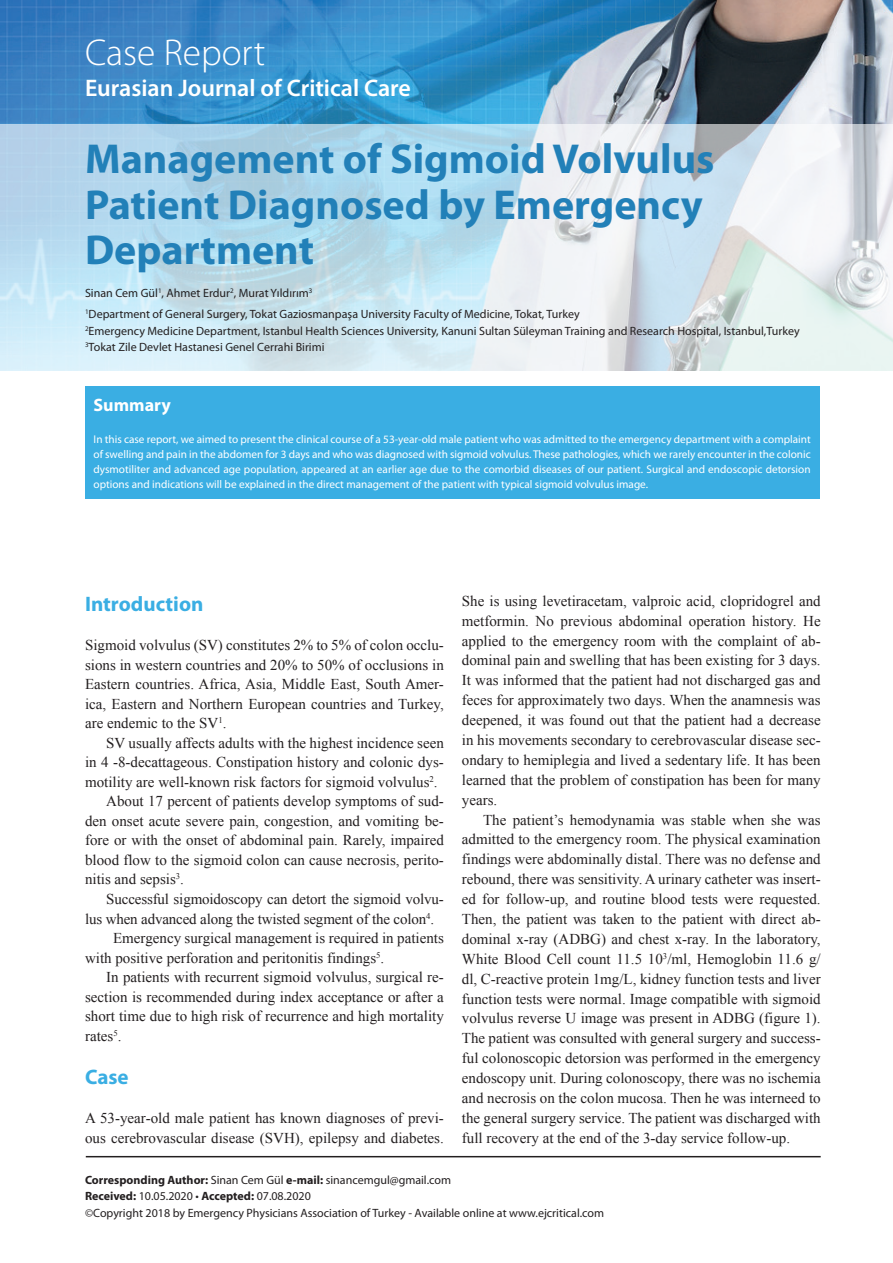
<style>
.page{position:relative;width:893px;height:1263px;background:#fff}
.page>*{position:absolute;margin:0;border:0;box-sizing:border-box;transform-origin:0 0}
.t1{font:700 42px/45.3px "Myriad Pro";color:#2280b8}
.t2{font:300 37.5px "Myriad Pro";color:#fff}
.t3{font:600 24px "Myriad Pro";color:#fff}
.t4{font:700 21px "Myriad Pro";color:#3aaee3}
.t5{font:700 18px "Myriad Pro";color:#fff}
.t6{font:15px/20px "Times New Roman";color:#231f20;text-align:justify}
.t7{font:12px "Myriad Pro";color:#231f20}
.t8{font:11.25px/15px "Myriad Pro";color:#fff;text-align:justify}
.s1{font-weight:700}
</style>
<div class="page">
<img style="left:0;top:0;width:893px;height:124px">
<hr style="left:86px;top:1156px;width:735px;height:1px;background:#231f20">
<div style="left:86px;top:386px;width:734px;height:113px;background:#3aaee3"></div>
<svg style="left:0;top:124px;width:893px;height:247px"></svg>
<p class="t2" style="left:85px;top:32px;width:182px">Case Report</p>
<p class="t3" style="left:85px;top:72px;width:327px">Eurasian Journal of Critical Care</p>
<p class="t1" style="left:85px;top:135px;width:631px">Management of Sigmoid Volvulus<br>Patient Diagnosed by Emergency<br>Department</p>
<p class="t7" style="left:85px;top:286px;width:229px">Sinan Cem Gül<sup>1</sup>, Ahmet Erdur<sup>2</sup>, Murat Yıldırım<sup>3</sup></p>
<p class="t7" style="left:85px;top:307px;width:496px"><sup>1</sup>Department of General Surgery, Tokat Gaziosmanpaşa University Faculty of Medicine, Tokat, Turkey</p>
<p class="t7" style="left:85px;top:323px;width:716px"><sup>2</sup>Emergency Medicine Department, Istanbul Health Sciences University, Kanuni Sultan Süleyman Training and Research Hospital, Istanbul,Turkey</p>
<p class="t7" style="left:85px;top:340px;width:241px"><sup>3</sup>Tokat Zile Devlet Hastanesi Genel Cerrahi Birimi</p>
<p class="t5" style="left:94px;top:394px;width:79px">Summary</p>
<p class="t8" style="left:94px;top:432px;width:719px">In this case report, we aimed to present the clinical course of a 53-year-old male patient who was admitted to the emergency department with a complaint of swelling and pain in the abdomen for 3 days and who was diagnosed with sigmoid volvulus. These pathologies, which we rarely encounter in the colonic dysmotiliter and advanced age population, appeared at an earlier age due to the comorbid diseases of our patient. Surgical and endoscopic detorsion options and indications will be explained in the direct management of the patient with typical sigmoid volvulus image.</p>
<p class="t4" style="left:85px;top:590px;width:120px">Introduction</p>
<p class="t6" style="left:85px;top:635px;width:360px;line-height:19.5px">Sigmoid volvulus (SV) constitutes 2% to 5% of colon occlu&shy;sions in western countries and 20% to 50% of occlusions in Eastern countries. Africa, Asia, Middle East, South Amer&shy;ica, Eastern and Northern European countries and Turkey, are endemic to the SV<sup>1</sup>.</p>
<p class="t6" style="left:85px;top:733px;width:360px;line-height:19.5px;text-indent:21px">SV usually affects adults with the highest incidence seen in 4 -8-decattageous. Constipation history and colonic dys&shy;motility are well-known risk factors for sigmoid volvulus<sup>2</sup>.</p>
<p class="t6" style="left:85px;top:791px;width:360px;line-height:19.5px;text-indent:21px">About 17 percent of patients develop symptoms of sud&shy;den onset acute severe pain, congestion, and vomiting be&shy;fore or with the onset of abdominal pain. Rarely, impaired blood flow to the sigmoid colon can cause necrosis, perito&shy;nitis and sepsis<sup>3</sup>.</p>
<p class="t6" style="left:85px;top:889px;width:360px;line-height:19.5px;text-indent:21px">Successful sigmoidoscopy can detort the sigmoid volvu&shy;lus when advanced along the twisted segment of the colon<sup>4</sup>.</p>
<p class="t6" style="left:85px;top:928px;width:360px;line-height:19.5px;text-indent:28px">Emergency surgical management is required in patients with positive perforation and peritonitis findings<sup>5</sup>.</p>
<p class="t6" style="left:85px;top:967px;width:360px;line-height:19.5px;text-indent:21px">In patients with recurrent sigmoid volvulus, surgical re&shy;section is recommended during index acceptance or after a short time due to high risk of recurrence and high mortality rates<sup>5</sup>.</p>
<p class="t4" style="left:85px;top:1063px;width:45px">Case</p>
<p class="t6" style="left:85px;top:1108px;width:360px;line-height:19.5px">A 53-year-old male patient has known diagnoses of previ&shy;ous cerebrovascular disease (SVH), epilepsy and diabetes.</p>
<p class="t6" style="left:462px;top:590px;width:360px">She is using levetiracetam, valproic acid, clopridogrel and metformin. No previous abdominal operation history. He applied to the emergency room with the complaint of ab&shy;dominal pain and swelling that has been existing for 3 days.<br>It was informed that the patient had not discharged gas and feces for approximately two days. When the anamnesis was deepened, it was found out that the patient had a decrease in his movements secondary to cerebrovascular disease sec&shy;ondary to hemiplegia and lived a sedentary life. It has been learned that the problem of constipation has been for many years.</p>
<p class="t6" style="left:462px;top:809px;width:360px;text-indent:21px">The patient’s hemodynamia was stable when she was admitted to the emergency room. The physical examination findings were abdominally distal. There was no defense and rebound, there was sensitivity. A urinary catheter was insert&shy;ed for follow-up, and routine blood tests were requested.<br>Then, the patient was taken to the patient with direct ab&shy;dominal x-ray (ADBG) and chest x-ray. In the laboratory, White Blood Cell count 11.5 10<sup>3</sup>/ml, Hemoglobin 11.6 g/ dl, C-reactive protein 1mg/L, kidney function tests and liver function tests were normal. Image compatible with sigmoid volvulus reverse U image was present in ADBG (figure 1).<br>The patient was consulted with general surgery and success&shy;ful colonoscopic detorsion was performed in the emergency endoscopy unit. During colonoscopy, there was no ischemia and necrosis on the colon mucosa. Then he was interneed to the general surgery service. The patient was discharged with full recovery at the end of the 3-day service follow-up.</p>
<p class="t7" style="left:85px;top:1172px;width:367px"><span class="s1">Corresponding Author:</span> Sinan Cem Gül <span class="s1">e-mail:</span> sinancemgul@gmail.com</p>
<p class="t7" style="left:85px;top:1189px;width:227px"><span class="s1">Received:</span> 10.05.2020 • <span class="s1">Accepted:</span> 07.08.2020</p>
<p class="t7" style="left:85px;top:1205px;width:521px">©Copyright 2018 by Emergency Physicians Association of Turkey - Available online at www.ejcritical.com</p>
</div>
